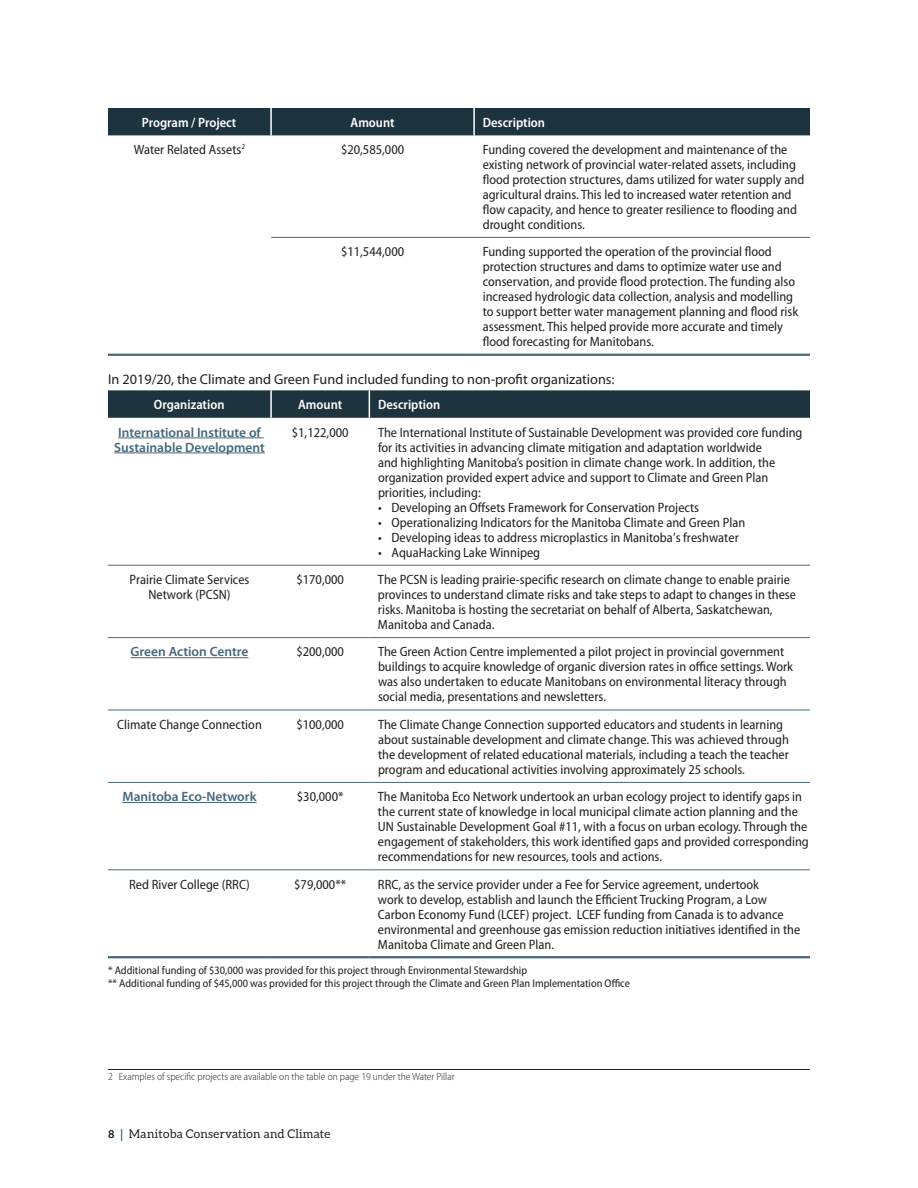
<style>
.page{position:relative;width:918px;height:1188px;background:#fff}
.page>*{position:absolute;margin:0;border:0;box-sizing:border-box;transform-origin:0 0}
.body{font:14.25px "Myriad Pro";color:#231f20}
.table_text{font:semi-condensed 13.5px/15px "Myriad Pro";color:#231f20}
.table_text-2{font:600 13.5px/15px "Myriad Pro";color:#466878}
.table_text-3{font:600 semi-condensed 13.5px "Myriad Pro";color:#fff}
.t1{font:12px "Aleo";letter-spacing:.02em;color:#231f20}
.table_text-4{font:semi-condensed 11.25px "Myriad Pro";color:#231f20}
.footnote{font:300 semi-condensed 10.5px "Myriad Pro";color:#231f20}
.s1{font-family:"Myriad Pro";font-weight:600}
.s2{font-family:"Myriad Pro";font-weight:600;color:#01708a}
</style>
<div class="page">
<div style="left:108px;top:108px;width:702px;height:27px;background:#1d343f"></div>
<hr style="left:271px;top:237px;width:203px;height:1px;background:#466878">
<hr style="left:474px;top:237px;width:336px;height:1px;background:#466878">
<hr style="left:108px;top:354px;width:163px;height:2px;background:#466878">
<hr style="left:271px;top:354px;width:203px;height:2px;background:#466878">
<hr style="left:474px;top:354px;width:336px;height:2px;background:#466878">
<hr style="left:270px;top:108px;width:2px;height:27px;background:#fff">
<hr style="left:473px;top:108px;width:2px;height:27px;background:#fff">
<hr style="left:271px;top:565px;width:98px;height:1px;background:#466878">
<hr style="left:369px;top:565px;width:441px;height:1px;background:#466878">
<hr style="left:271px;top:637px;width:98px;height:1px;background:#466878">
<hr style="left:369px;top:637px;width:441px;height:1px;background:#466878">
<hr style="left:271px;top:710px;width:98px;height:1px;background:#466878">
<hr style="left:369px;top:710px;width:441px;height:1px;background:#466878">
<hr style="left:271px;top:782px;width:98px;height:1px;background:#466878">
<hr style="left:369px;top:782px;width:441px;height:1px;background:#466878">
<hr style="left:271px;top:869px;width:98px;height:1px;background:#466878">
<hr style="left:369px;top:869px;width:441px;height:1px;background:#466878">
<hr style="left:108px;top:565px;width:163px;height:1px;background:#466878">
<hr style="left:108px;top:637px;width:163px;height:1px;background:#466878">
<hr style="left:108px;top:710px;width:163px;height:1px;background:#466878">
<hr style="left:108px;top:782px;width:163px;height:1px;background:#466878">
<hr style="left:108px;top:869px;width:163px;height:1px;background:#466878">
<hr style="left:108px;top:956px;width:163px;height:2px;background:#466878">
<hr style="left:271px;top:956px;width:98px;height:2px;background:#466878">
<hr style="left:369px;top:956px;width:441px;height:2px;background:#466878">
<svg style="left:108px;top:390px;width:702px;height:28px;background:#223843"></svg>
<hr style="left:118px;top:438px;width:146px;height:1px;background:#466878">
<hr style="left:114px;top:453px;width:151px;height:1px;background:#466878">
<hr style="left:131px;top:657px;width:117px;height:1px;background:#466878">
<hr style="left:122px;top:802px;width:135px;height:1px;background:#466878">
<hr style="left:108px;top:1069px;width:702px;height:1px;background:#231f20">
<p class="table_text-3" style="left:142px;top:115px;width:96px">Program / Project</p>
<p class="table_text-3" style="left:351px;top:115px;width:46px">Amount</p>
<p class="table_text-3" style="left:483px;top:115px;width:64px">Description</p>
<p class="table_text" style="left:134px;top:142px;width:113px">Water Related Assets<sup>2</sup></p>
<p class="table_text" style="left:341px;top:142px;width:65px">$20,585,000</p>
<p class="table_text" style="left:483px;top:142px;width:323px">Funding covered the development and maintenance of the existing network of provincial water-related assets, including flood protection structures, dams utilized for water supply and agricultural drains. This led to increased water retention and flow capacity, and hence to greater resilience to flooding and drought conditions.</p>
<p class="table_text" style="left:341px;top:244px;width:65px">$11,544,000</p>
<p class="table_text" style="left:483px;top:244px;width:317px">Funding supported the operation of the provincial flood protection structures and dams to optimize water use and conservation, and provide flood protection. The funding also increased hydrologic data collection, analysis and modelling to support better water management planning and flood risk assessment. This helped provide more accurate and timely flood forecasting for Manitobans.</p>
<p class="body" style="left:108px;top:372px;width:508px">In 2019/20, the Climate and Green Fund included funding to non-profit organizations:</p>
<p class="table_text-3" style="left:154px;top:397px;width:72px">Organization</p>
<p class="table_text-3" style="left:298px;top:397px;width:46px">Amount</p>
<p class="table_text-3" style="left:378px;top:397px;width:64px">Description</p>
<p class="table_text-2" style="left:114px;top:425px;width:152px">International Institute of<br>Sustainable Development</p>
<p class="table_text" style="left:292px;top:425px;width:58px">$1,122,000</p>
<p class="table_text" style="left:378px;top:425px;width:426px">The International Institute of Sustainable Development was provided core funding for its activities in advancing climate mitigation and adaptation worldwide<br>and highlighting Manitoba’s position in climate change work. In addition, the organization provided expert advice and support to Climate and Green Plan priorities, including:</p>
<p class="table_text" style="left:378px;top:500px;width:323px">• Developing an Offsets Framework for Conservation Projects</p>
<p class="table_text" style="left:378px;top:515px;width:369px">• Operationalizing Indicators for the Manitoba Climate and Green Plan</p>
<p class="table_text" style="left:378px;top:530px;width:362px">• Developing ideas to address microplastics in Manitoba’s freshwater</p>
<p class="table_text" style="left:378px;top:545px;width:164px">• AquaHacking Lake Winnipeg</p>
<p class="table_text" style="left:130px;top:572px;width:121px;text-align:center">Prairie Climate Services<br>Network (PCSN)</p>
<p class="table_text" style="left:296px;top:572px;width:49px">$170,000</p>
<p class="table_text" style="left:378px;top:572px;width:420px">The PCSN is leading prairie-specific research on climate change to enable prairie provinces to understand climate risks and take steps to adapt to changes in these risks. Manitoba is hosting the secretariat on behalf of Alberta, Saskatchewan, Manitoba and Canada.</p>
<p class="table_text-2" style="left:131px;top:645px;width:119px">Green Action Centre</p>
<p class="table_text" style="left:296px;top:645px;width:49px">$200,000</p>
<p class="table_text" style="left:378px;top:645px;width:417px">The Green Action Centre implemented a pilot project in provincial government buildings to acquire knowledge of organic diversion rates in office settings. Work was also undertaken to educate Manitobans on environmental literacy through social media, presentations and newsletters.</p>
<p class="table_text" style="left:117px;top:717px;width:146px">Climate Change Connection</p>
<p class="table_text" style="left:296px;top:717px;width:49px">$100,000</p>
<p class="table_text" style="left:378px;top:717px;width:412px">The Climate Change Connection supported educators and students in learning about sustainable development and climate change. This was achieved through the development of related educational materials, including a teach the teacher program and educational activities involving approximately 25 schools.</p>
<p class="table_text-2" style="left:122px;top:789px;width:136px">Manitoba Eco-Network</p>
<p class="table_text" style="left:297px;top:789px;width:48px">$30,000*</p>
<p class="table_text" style="left:378px;top:789px;width:432px">The Manitoba Eco Network undertook an urban ecology project to identify gaps in the current state of knowledge in local municipal climate action planning and the UN Sustainable Development Goal #11, with a focus on urban ecology. Through the engagement of stakeholders, this work identified gaps and provided corresponding recommendations for new resources, tools and actions.</p>
<p class="table_text" style="left:129px;top:877px;width:122px">Red River College (RRC)</p>
<p class="table_text" style="left:294px;top:877px;width:54px">$79,000**</p>
<p class="table_text" style="left:378px;top:877px;width:424px">RRC, as the service provider under a Fee for Service agreement, undertook<br>work to develop, establish and launch the Efficient Trucking Program, a Low Carbon Economy Fund (LCEF) project. LCEF funding from Canada is to advance environmental and greenhouse gas emission reduction initiatives identified in the Manitoba Climate and Green Plan.</p>
<p class="table_text-4" style="left:108px;top:964px;width:421px">* Additional funding of $30,000 was provided for this project through Environmental Stewardship</p>
<p class="table_text-4" style="left:108px;top:977px;width:523px">** Additional funding of $45,000 was provided for this project through the Climate and Green Plan Implementation Office</p>
<p class="footnote" style="left:108px;top:1071px;width:348px">2 Examples of specific projects are available on the table on page 19 under the Water Pillar</p>
<p class="t1" style="left:108px;top:1127px;width:224px"><span class="s1">8</span> <span class="s2">|</span> Manitoba Conservation and Climate</p>
</div>
